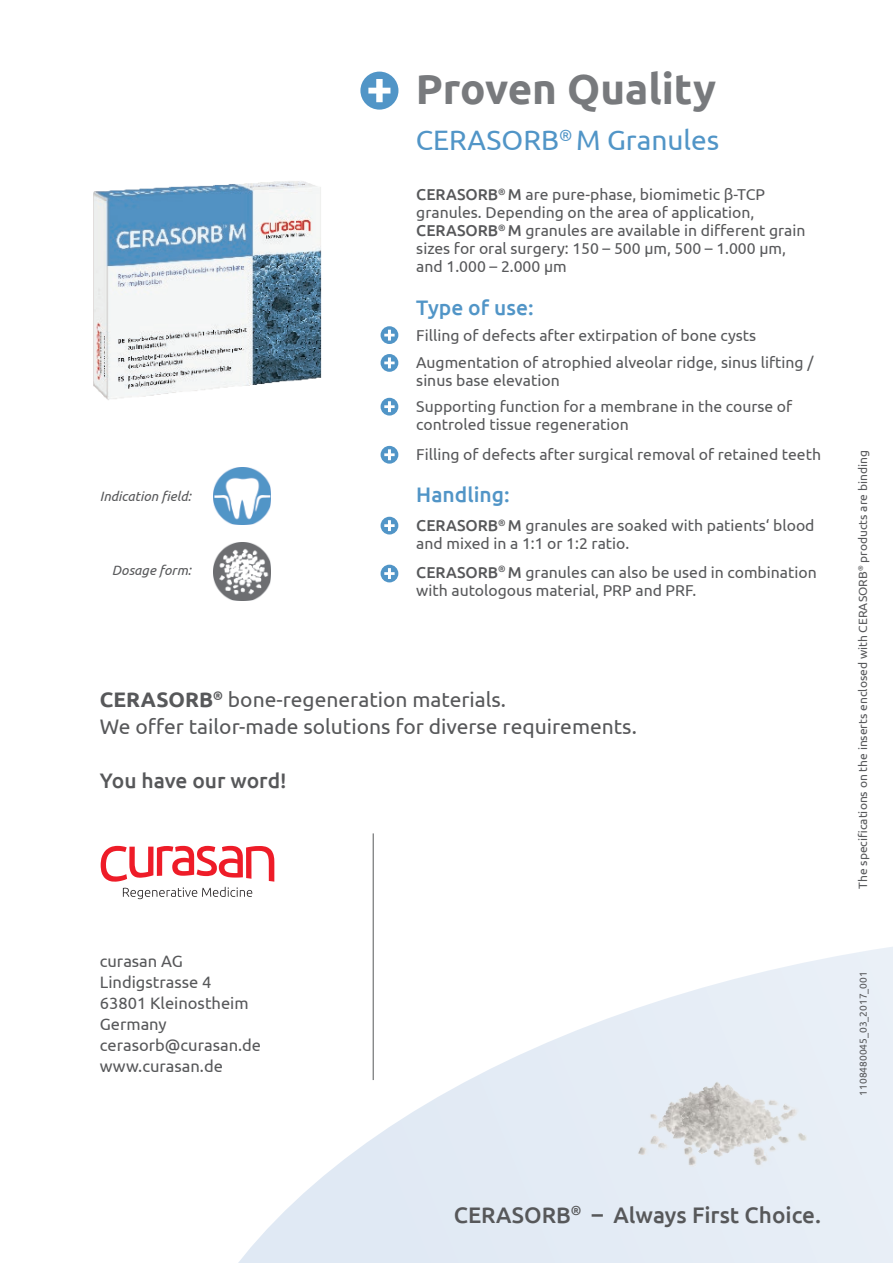
<style>
.page{position:relative;width:893px;height:1263px;background:#fff}
.page>*{position:absolute;margin:0;border:0;box-sizing:border-box;transform-origin:0 0}
.t1{font:700 42.15px "Ubuntu";color:#787a7d}
.t2{font:28.05px "Ubuntu";color:#5195c7}
.t3{font:500 22.5px "Ubuntu";color:#57585a}
.t4{font:21px/27px "Ubuntu";color:#57585a}
.t5{font:500 21px "Ubuntu";color:#5195c7}
.t6{font:500 21px "Ubuntu";color:#57585a}
.t7{font:16.5px/21px "Ubuntu";color:#57585a}
.t8{font:15.75px/18px "Ubuntu";color:#57585a}
.t9{font:italic 13.5px "Ubuntu";color:#57585a}
.t10{font:12px "Ubuntu";color:#57585a}
.t11{font:10.2px "Ubuntu";color:#57585a}
.s1{font-weight:500}
.s2{font-weight:700}
</style>
<div class="page">
<svg style="left:238px;top:927px;width:655px;height:336px;fill:#e8eff7"></svg>
<hr style="left:373px;top:833px;width:1px;height:247px;background:#57585a">
<svg style="left:101px;top:846px;width:173px;height:53px"></svg>
<img style="left:627px;top:1071px;width:184px;height:111px">
<div style="left:381px;top:326px;width:17px;height:18px;background:#5195c7;border-radius:50%"></div>
<svg style="left:384px;top:330px;width:11px;height:11px"></svg>
<div style="left:381px;top:517px;width:17px;height:17px;background:#5195c7;border-radius:50%"></div>
<svg style="left:384px;top:520px;width:11px;height:11px"></svg>
<div style="left:381px;top:446px;width:17px;height:18px;background:#5195c7;border-radius:50%"></div>
<svg style="left:384px;top:449px;width:11px;height:11px"></svg>
<div style="left:381px;top:398px;width:17px;height:18px;background:#5195c7;border-radius:50%"></div>
<svg style="left:384px;top:401px;width:11px;height:11px"></svg>
<div style="left:381px;top:354px;width:17px;height:18px;background:#5195c7;border-radius:50%"></div>
<svg style="left:384px;top:357px;width:11px;height:11px"></svg>
<div style="left:381px;top:565px;width:17px;height:17px;background:#5195c7;border-radius:50%"></div>
<svg style="left:384px;top:568px;width:11px;height:11px"></svg>
<div style="left:360px;top:72px;width:38px;height:38px;background:#5195c7;border-radius:50%"></div>
<svg style="left:368px;top:79px;width:22px;height:23px"></svg>
<img style="left:214px;top:467px;width:57px;height:57px">
<img style="left:214px;top:543px;width:57px;height:57px">
<img style="left:93px;top:181px;width:229px;height:219px">
<p class="t9" style="left:100px;top:488px;width:93px">Indication field:</p>
<p class="t9" style="left:112px;top:562px;width:81px">Dosage form:</p>
<h1 class="t1" style="left:416px;top:64px;width:302px">Proven Quality</h1>
<h2 class="t2" style="left:416px;top:123px;width:305px">CERASORB<sup>®</sup> M Granules</h2>
<p class="t8" style="left:416px;top:185px;width:391px"><span class="s1">CERASORB</span><sup>®</sup> <span class="s1">M</span> are pure-phase, biomimetic β-TCP granules. Depending on the area of application, <span class="s1">CERASORB</span><sup>®</sup> <span class="s1">M</span> granules are available in different grain sizes for oral surgery: 150 – 500 μm, 500 – 1.000 μm, and 1.000 – 2.000 μm</p>
<h3 class="t5" style="left:416px;top:294px;width:119px">Type of use:</h3>
<p class="t8" style="left:416px;top:322px;width:399px;line-height:26.5px">Filling of defects after extirpation of bone cysts<br>Augmentation of atrophied alveolar ridge, sinus lifting /</p>
<p class="t8" style="left:416px;top:366px;width:377px;line-height:26.5px">sinus base elevation<br>Supporting function for a membrane in the course of</p>
<p class="t8" style="left:416px;top:409px;width:406px;line-height:29.7px">controled tissue regeneration<br>Filling of defects after surgical removal of retained teeth</p>
<h3 class="t5" style="left:416px;top:482px;width:95px">Handling:</h3>
<p class="t8" style="left:416px;top:516px;width:400px"><span class="s1">CERASORB</span><sup>®</sup> <span class="s1">M</span> granules are soaked with patients‘ blood and mixed in a 1:1 or 1:2 ratio.</p>
<p class="t8" style="left:416px;top:563px;width:402px"><span class="s1">CERASORB</span><sup>®</sup> <span class="s1">M</span> granules can also be used in combination with autologous material, PRP and PRF.</p>
<h3 class="t4" style="left:100px;top:686px;width:538px"><span class="s2">CERASORB</span><sup>®</sup> bone-regeneration materials.<br>We offer tailor-made solutions for diverse requirements.</h3>
<h3 class="t6" style="left:100px;top:767px;width:188px">You have our word!</h3>
<p class="t7" style="left:100px;top:950px;width:163px">curasan AG<br>Lindigstrasse 4<br>63801 Kleinostheim<br>Germany cerasorb@curasan.de www.curasan.de</p>
<p class="t10" style="left:855px;top:889px;width:440px;rotate:-90deg">The specifications on the inserts enclosed with CERASORB<sup>®</sup> products are binding</p>
<p class="t11" style="left:857px;top:1096px;width:126px;rotate:-90deg">1108480045_03_2017_001</p>
<h3 class="t3" style="left:454px;top:1201px;width:369px">CERASORB<sup>®</sup> – Always First Choice.</h3>
</div>
